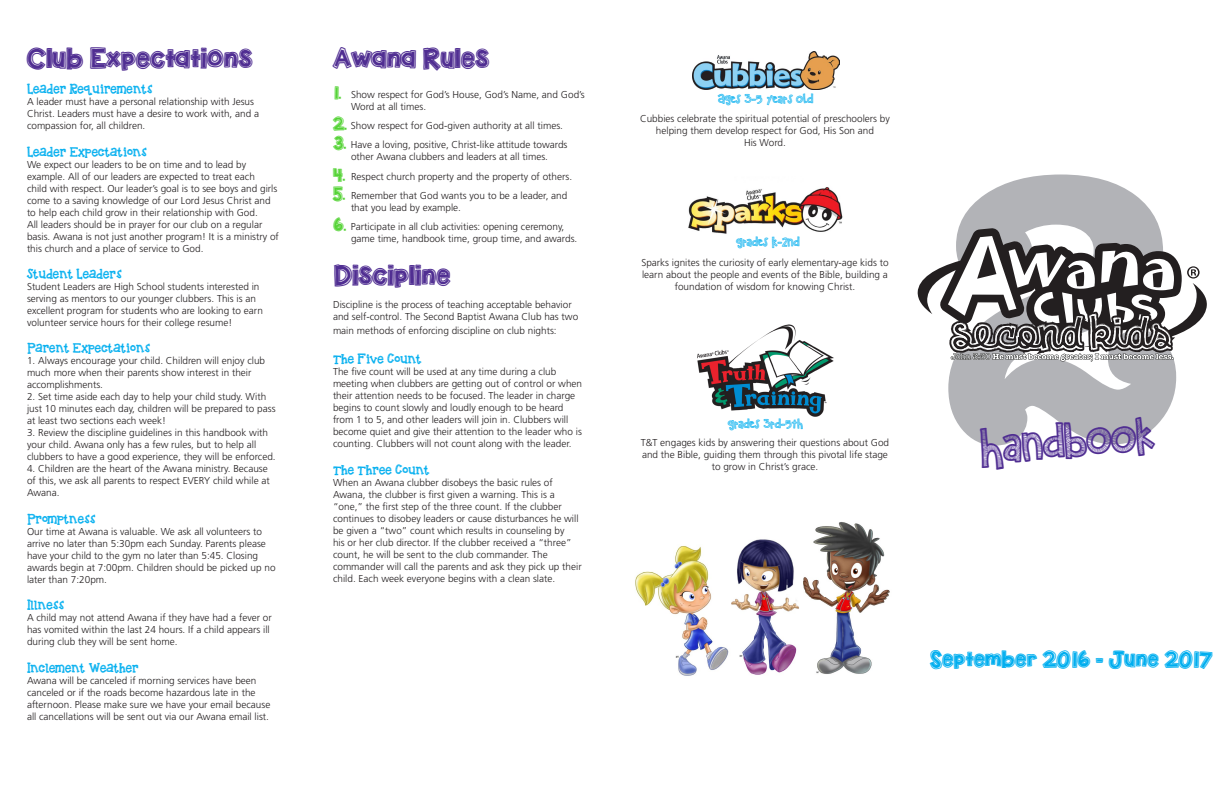
<style>
.page{position:relative;width:1224px;height:792px;background:#fff}
.page>*{position:absolute;margin:0;border:0;box-sizing:border-box;transform-origin:0 0}
.t1{font:44px "KB Zipa Dee Doo Dah";color:#502e92}
.t2{font:25px "KB Dunk Tank";color:#502e92}
.t3{font:20px "KB Dunk Tank";color:#00aeef}
.t4{font:12px "KBREINDEERGAMES";color:#00aeef}
.t5{font:12px "KB Zipa Dee Doo Dah";color:#00aeef}
.t6{font:300 10px/12px "Frutiger";color:#231f20}
.s1{font-family:"KB Dunk Tank";font-weight:400;font-size:16px;color:#54d335}
</style>
<div class="page">
<svg style="left:948px;top:175px;width:228px;height:271px;fill:#b2b3b7"></svg>
<svg style="left:918px;top:228px;width:289px;height:134px"></svg>
<img style="left:803px;top:522px;width:87px;height:152px">
<img style="left:731px;top:539px;width:68px;height:136px">
<img style="left:635px;top:546px;width:94px;height:130px">
<img style="left:693px;top:51px;width:147px;height:38px">
<img style="left:688px;top:187px;width:155px;height:47px">
<img style="left:697px;top:324px;width:137px;height:93px">
<p class="t2" style="left:27px;top:47px;width:227px">Club Expectations</p>
<p class="t4" style="left:27px;top:84px;width:127px">Leader Requirements</p>
<p class="t6" style="left:27px;top:96px;width:234px">A leader must have a personal relationship with Jesus<br>Christ. Leaders must have a desire to work with, and a compassion for, all children.</p>
<p class="t4" style="left:27px;top:146px;width:121px">Leader Expectations</p>
<p class="t6" style="left:27px;top:158px;width:252px">We expect our leaders to be on time and to lead by example. All of our leaders are expected to treat each child with respect. Our leader’s goal is to see boys and girls come to a saving knowledge of our Lord Jesus Christ and to help each child grow in their relationship with God.</p>
<p class="t6" style="left:27px;top:218px;width:253px">All leaders should be in prayer for our club on a regular basis. Awana is not just another program! It is a ministry of this church and a place of service to God.</p>
<p class="t4" style="left:27px;top:268px;width:96px">Student Leaders</p>
<p class="t6" style="left:27px;top:281px;width:237px">Student Leaders are High School students interested in serving as mentors to our younger clubbers. This is an excellent program for students who are looking to earn volunteer service hours for their college resume!</p>
<p class="t4" style="left:27px;top:343px;width:124px">Parent Expectations</p>
<p class="t6" style="left:27px;top:355px;width:240px">1. Always encourage your child. Children will enjoy club much more when their parents show interest in their accomplishments.</p>
<p class="t6" style="left:27px;top:391px;width:250px">2. Set time aside each day to help your child study. With just 10 minutes each day, children will be prepared to pass at least two sections each week!</p>
<p class="t6" style="left:27px;top:427px;width:250px">3. Review the discipline guidelines in this handbook with your child. Awana only has a few rules, but to help all clubbers to have a good experience, they will be enforced.</p>
<p class="t6" style="left:27px;top:463px;width:244px">4. Children are the heart of the Awana ministry. Because of this, we ask all parents to respect EVERY child while at<br>Awana.</p>
<p class="t4" style="left:27px;top:513px;width:70px">Promptness</p>
<p class="t6" style="left:27px;top:525px;width:250px">Our time at Awana is valuable. We ask all volunteers to arrive no later than 5:30pm each Sunday. Parents please have your child to the gym no later than 5:45. Closing awards begin at 7:00pm. Children should be picked up no later than 7:20pm.</p>
<p class="t4" style="left:27px;top:600px;width:38px">Illness</p>
<p class="t6" style="left:27px;top:612px;width:246px">A child may not attend Awana if they have had a fever or has vomited within the last 24 hours. If a child appears ill during club they will be sent home.</p>
<p class="t4" style="left:27px;top:662px;width:113px">Inclement Weather</p>
<p class="t6" style="left:27px;top:674px;width:245px">Awana will be canceled if morning services have been canceled or if the roads become hazardous late in the afternoon. Please make sure we have your email because all cancellations will be sent out via our Awana email list.</p>
<p class="t2" style="left:333px;top:47px;width:157px">Awana Rules</p>
<p class="t6" style="left:333px;top:89px;width:253px"><span class="s1">1.</span> Show respect for God’s House, God’s Name, and God’s</p>
<p class="t6" style="left:351px;top:101px;width:77px">Word at all times.</p>
<p class="t6" style="left:333px;top:120px;width:232px"><span class="s1">2.</span> Show respect for God-given authority at all times.</p>
<p class="t6" style="left:333px;top:139px;width:236px"><span class="s1">3.</span> Have a loving, positive, Christ-like attitude towards</p>
<p class="t6" style="left:351px;top:151px;width:199px">other Awana clubbers and leaders at all times.</p>
<p class="t6" style="left:333px;top:170px;width:241px"><span class="s1">4.</span> Respect church property and the property of others.</p>
<p class="t6" style="left:333px;top:189px;width:236px"><span class="s1">5.</span> Remember that God wants you to be a leader, and</p>
<p class="t6" style="left:351px;top:201px;width:112px">that you lead by example.</p>
<p class="t6" style="left:333px;top:221px;width:233px"><span class="s1">6.</span> Participate in all club activities: opening ceremony,</p>
<p class="t6" style="left:351px;top:233px;width:228px">game time, handbook time, group time, and awards.</p>
<p class="t2" style="left:333px;top:264px;width:119px">Discipline</p>
<p class="t6" style="left:333px;top:299px;width:247px">Discipline is the process of teaching acceptable behavior and self-control. The Second Baptist Awana Club has two</p>
<p class="t6" style="left:333px;top:325px;width:225px">main methods of enforcing discipline on club nights:</p>
<p class="t4" style="left:333px;top:354px;width:90px">The Five Count</p>
<p class="t6" style="left:333px;top:366px;width:251px">The five count will be used at any time during a club meeting when clubbers are getting out of control or when their attention needs to be focused. The leader in charge begins to count slowly and loudly enough to be heard from 1 to 5, and other leaders will join in. Clubbers will become quiet and give their attention to the leader who is counting. Clubbers will not count along with the leader.</p>
<p class="t4" style="left:333px;top:464px;width:98px">The Three Count</p>
<p class="t6" style="left:333px;top:476px;width:250px">When an Awana clubber disobeys the basic rules of Awana, the clubber is first given a warning. This is a “one,” the first step of the three count. If the clubber continues to disobey leaders or cause disturbances he will be given a “two” count which results in counseling by<br>his or her club director. If the clubber received a “three” count, he will be sent to the club commander. The commander will call the parents and ask they pick up their child. Each week everyone begins with a clean slate.</p>
<p class="t5" style="left:718px;top:93px;width:97px">Ages 3-5 years old</p>
<p class="t6" style="left:640px;top:113px;width:251px;text-align:center">Cubbies celebrate the spiritual potential of preschoolers by helping them develop respect for God, His Son and</p>
<p class="t6" style="left:744px;top:137px;width:43px">His Word.</p>
<p class="t5" style="left:736px;top:236px;width:65px">grades K-2nd</p>
<p class="t6" style="left:641px;top:257px;width:249px;text-align:center">Sparks ignites the curiosity of early elementary-age kids to learn about the people and events of the Bible, building a foundation of wisdom for knowing Christ.</p>
<p class="t5" style="left:728px;top:418px;width:77px">grades 3rd-5th</p>
<p class="t6" style="left:641px;top:437px;width:250px;text-align:center">T&amp;T engages kids by answering their questions about God and the Bible, guiding them through this pivotal life stage to grow in Christ’s grace.</p>
<p class="t1" style="left:976px;top:427px;width:179px;rotate:-4deg">Handbook</p>
<p class="t3" style="left:929px;top:650px;width:285px">September 2016 - June 2017</p>
</div>
